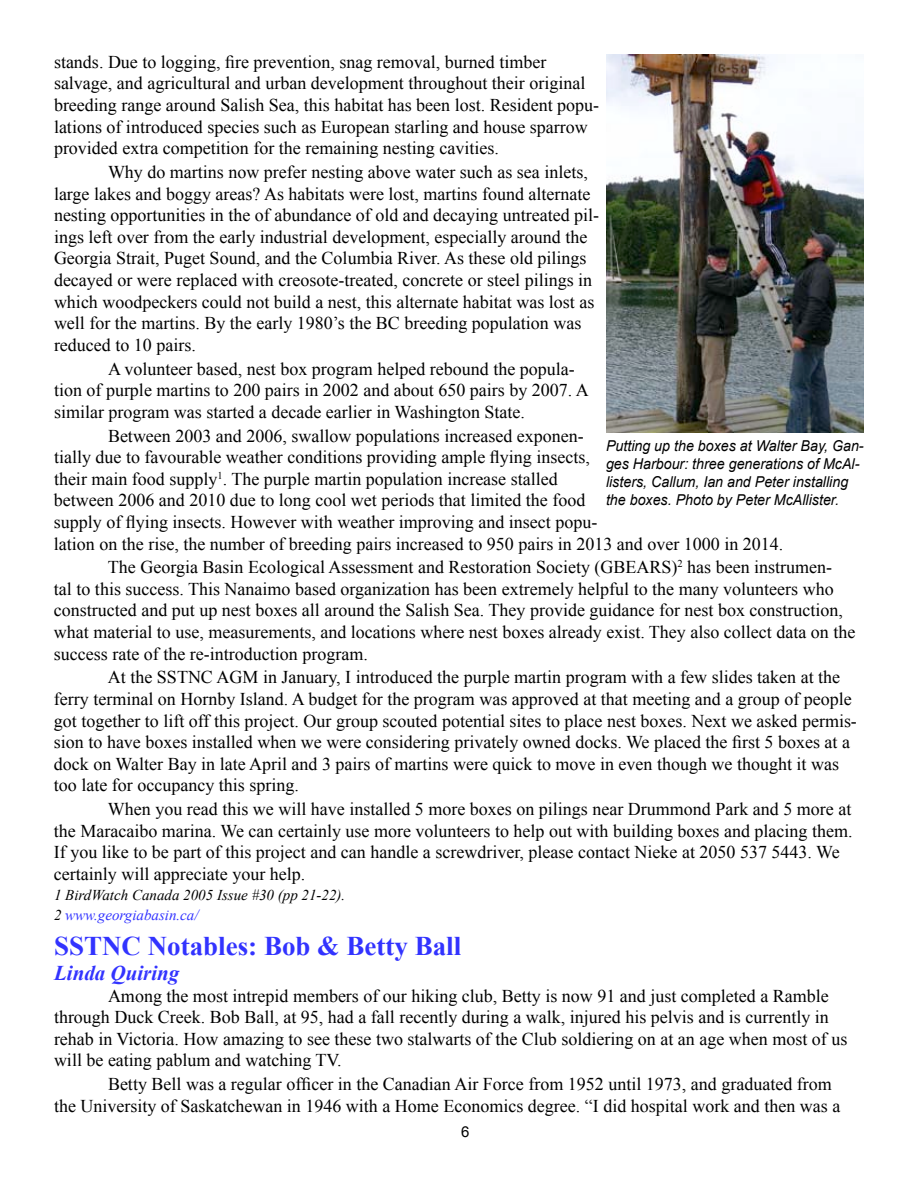
<style>
.page{position:relative;width:918px;height:1188px;background:#fff}
.page>*{position:absolute;margin:0;border:0;box-sizing:border-box;transform-origin:0 0}
.t1{font:700 27px "Times New Roman";color:#3233ff}
.t2{font:italic 700 21px "Times New Roman";color:#3233ff}
.t3{font:18px/21.6px "Times New Roman";color:#000}
.t4{font:italic 15px/18px "Arial";color:#000;scale:.95 1}
.t5{font:italic 15px/20.1px "Times New Roman";color:#000}
.t6{font:15px "Arial";color:#000}
.s1{color:#3233ff}
</style>
<div class="page">
<img style="left:606px;top:54px;width:258px;height:379px">
<p class="t3" style="left:54px;top:51px;width:547px">stands. Due to logging, fire prevention, snag removal, burned timber salvage, and agricultural and urban development throughout their original breeding range around Salish Sea, this habitat has been lost. Resident popu&shy;lations of introduced species such as European starling and house sparrow provided extra competition for the remaining nesting cavities.</p>
<p class="t3" style="left:54px;top:161px;width:547px;text-indent:54px">Why do martins now prefer nesting above water such as sea inlets, large lakes and boggy areas? As habitats were lost, martins found alternate nesting opportunities in the of abundance of old and decaying untreated pil&shy;ings left over from the early industrial development, especially around the Georgia Strait, Puget Sound, and the Columbia River. As these old pilings decayed or were replaced with creosote-treated, concrete or steel pilings in which woodpeckers could not build a nest, this alternate habitat was lost as well for the martins. By the early 1980’s the BC breeding population was reduced to 10 pairs.</p>
<p class="t3" style="left:54px;top:357px;width:536px;text-indent:54px">A volunteer based, nest box program helped rebound the popula&shy;tion of purple martins to 200 pairs in 2002 and about 650 pairs by 2007. A similar program was started a decade earlier in Washington State.</p>
<p class="t3" style="left:54px;top:424px;width:731px;text-indent:54px">Between 2003 and 2006, swallow populations increased exponen-<br>tially due to favourable weather conditions providing ample flying insects,<br>their main food supply<sup>1</sup>. The purple martin population increase stalled<br>between 2006 and 2010 due to long cool wet periods that limited the food<br>supply of flying insects. However with weather improving and insect popu-<br>lation on the rise, the number of breeding pairs increased to 950 pairs in 2013 and over 1000 in 2014.</p>
<p class="t3" style="left:54px;top:556px;width:803px;text-indent:54px">The Georgia Basin Ecological Assessment and Restoration Society (GBEARS)<sup>2</sup> has been instrumen-<br>tal to this success. This Nanaimo based organization has been extremely helpful to the many volunteers who constructed and put up nest boxes all around the Salish Sea. They provide guidance for nest box construction, what material to use, measurements, and locations where nest boxes already exist. They also collect data on the success rate of the re-introduction program.</p>
<p class="t3" style="left:54px;top:666px;width:804px;text-indent:54px">At the SSTNC AGM in January, I introduced the purple martin program with a few slides taken at the ferry terminal on Hornby Island. A budget for the program was approved at that meeting and a group of people got together to lift off this project. Our group scouted potential sites to place nest boxes. Next we asked permis&shy;sion to have boxes installed when we were considering privately owned docks. We placed the first 5 boxes at a dock on Walter Bay in late April and 3 pairs of martins were quick to move in even though we thought it was too late for occupancy this spring.</p>
<p class="t3" style="left:54px;top:798px;width:800px;text-indent:54px">When you read this we will have installed 5 more boxes on pilings near Drummond Park and 5 more at the Maracaibo marina. We can certainly use more volunteers to help out with building boxes and placing them.<br>If you like to be part of this project and can handle a screwdriver, please contact Nieke at 2050 537 5443. We certainly will appreciate your help.</p>
<p class="t5" style="left:54px;top:885px;width:293px">1 BirdWatch Canada 2005 Issue #30 (pp 21-22).<br>2 <span class="s1">www.georgiabasin.ca/</span></p>
<h1 class="t1" style="left:54px;top:927px;width:409px">SSTNC Notables: Bob &amp; Betty Ball</h1>
<p class="t2" style="left:54px;top:958px;width:127px">Linda Quiring</p>
<p class="t3" style="left:54px;top:985px;width:795px;text-indent:54px">Among the most intrepid members of our hiking club, Betty is now 91 and just completed a Ramble through Duck Creek. Bob Ball, at 95, had a fall recently during a walk, injured his pelvis and is currently in rehab in Victoria. How amazing to see these two stalwarts of the Club soldiering on at an age when most of us will be eating pablum and watching TV.</p>
<p class="t3" style="left:54px;top:1073px;width:788px;text-indent:54px">Betty Bell was a regular officer in the Canadian Air Force from 1952 until 1973, and graduated from the University of Saskatchewan in 1946 with a Home Economics degree. “I did hospital work and then was a</p>
<p class="t4" style="left:606px;top:437px;width:273px">Putting up the boxes at Walter Bay, Gan&shy;ges Harbour: three generations of McAl&shy;listers, Callum, Ian and Peter installing the boxes. Photo by Peter McAllister.</p>
<p class="t6" style="left:461px;top:1122px;width:10px">6</p>
</div>
